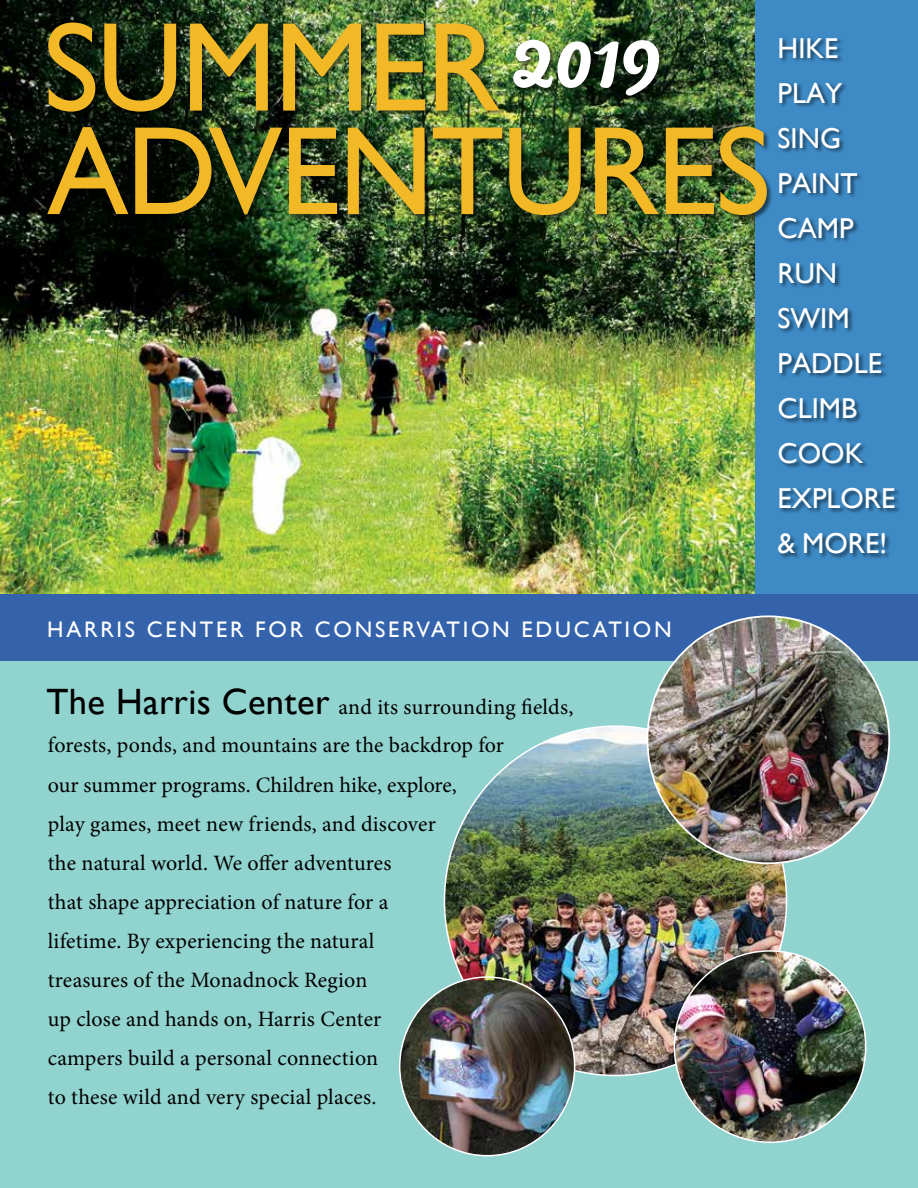
<style>
.page{position:relative;width:918px;height:1188px;background:#fff}
.page>*{position:absolute;margin:0;border:0;box-sizing:border-box;transform-origin:0 0}
.t1{font:127.5px "Gill Sans";letter-spacing:-.02em;color:#f2b826;scale:.96 1}
.t2{font:126.75px "Gill Sans";letter-spacing:-.02em;color:#f2b826;scale:.96 1}
.t3{font:28.8px/45px "Gill Sans";color:#fff}
.t4{font:22.5px "Gill Sans";letter-spacing:.12em;color:#fff}
.t5{font:21.9px/39px "Minion Pro";letter-spacing:.005em;color:#000}
.s1{font-family:"Gill Sans";font-size:36.6px}
</style>
<div class="page">
<div style="left:0;top:646px;width:918px;height:542px;background:#91d3cf"></div>
<div style="left:0;top:591px;width:918px;height:70px;background:#3463ac"></div>
<img style="left:0;top:0;width:756px;height:594px">
<div style="left:756px;top:0;width:162px;height:594px;background:#3e8ac5"></div>
<div style="left:778px;top:37px;width:123px;height:523px;background:#000;opacity:.54"></div>
<div style="left:47px;top:22px;width:726px;height:200px;background:#000;opacity:.54"></div>
<img style="left:444px;top:728px;width:343px;height:348px">
<img style="left:674px;top:951px;width:192px;height:191px;border-radius:96px">
<img style="left:400px;top:980px;width:175px;height:176px">
<img style="left:647px;top:616px;width:242px;height:247px">
<h1 class="t1" style="left:43px;top:-6px;width:646px">SUMMER <sup>2019</sup></h1>
<h2 class="t2" style="left:47px;top:98px;width:755px">ADVENTURES</h2>
<h3 class="t3" style="left:778px;top:26px;width:119px">HIKE<br>PLAY<br>SING<br>PAINT<br>CAMP<br>RUN<br>SWIM<br>PADDLE<br>CLIMB<br>COOK<br>EXPLORE &amp; MORE!</h3>
<p class="t4" style="left:47px;top:616px;width:626px">HARRIS CENTER FOR CONSERVATION EDUCATION</p>
<p class="t5" style="left:46px;top:687px;width:528px"><span class="s1">The Harris Center</span> and its surrounding fields, forests, ponds, and mountains are the backdrop for<br>our summer programs. Children hike, explore,<br>play games, meet new friends, and discover<br>the natural world. We offer adventures<br>that shape appreciation of nature for a<br>lifetime. By experiencing the natural<br>treasures of the Monadnock Region<br>up close and hands on, Harris Center<br>campers build a personal connection<br>to these wild and very special places.</p>
</div>
